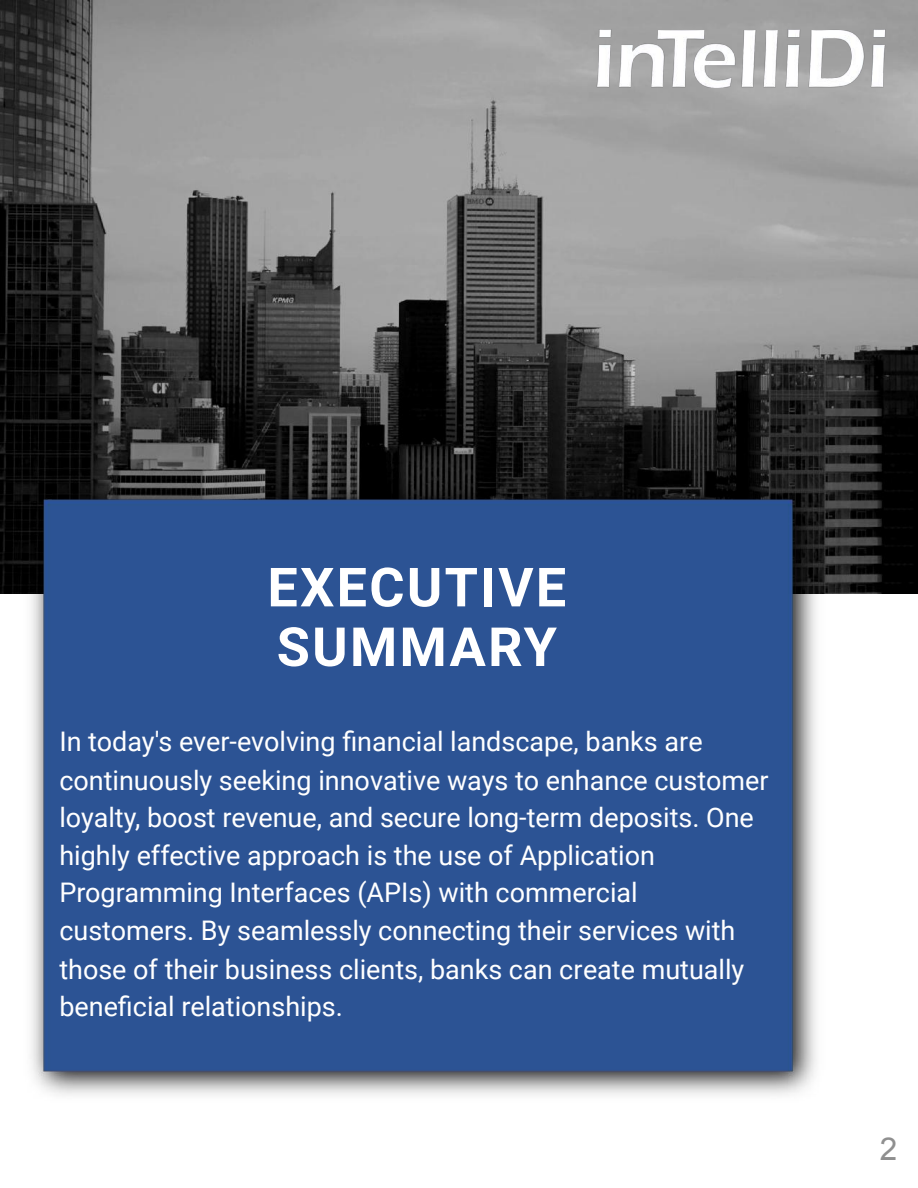
<style>
.page{position:relative;width:918px;height:1188px;background:#fff}
.page>*{position:absolute;margin:0;border:0;box-sizing:border-box;transform-origin:0 0}
.t1{font:700 54px/59.7px "Roboto";letter-spacing:.04em;color:#fff}
.t2{font:31.5px "Arial";color:#8f8f8f}
.t3{font:27px/37.8px "Roboto";color:#fff}
</style>
<div class="page">
<img style="left:0;top:0;width:918px;height:594px">
<img style="left:15px;top:471px;width:817px;height:624px">
<img style="left:594px;top:26px;width:295px;height:66px">
<h1 class="t1" style="left:267px;top:558px;width:300px">EXECUTIVE<br>SUMMARY</h1>
<p class="t3" style="left:59px;top:723px;width:711px">In today's ever-evolving nancial landscape, banks are continuously seeking innovative ways to enhance customer loyalty, boost revenue, and secure long-term deposits. One highly effective approach is the use of Application Programming Interfaces (APIs) with commercial customers. By seamlessly connecting their services with those of their business clients, banks can create mutually bene</p>
<p class="t3" style="left:133px;top:988px;width:212px">cial relationships.</p>
<p class="t2" style="left:880px;top:1131px;width:19px">2</p>
</div>
